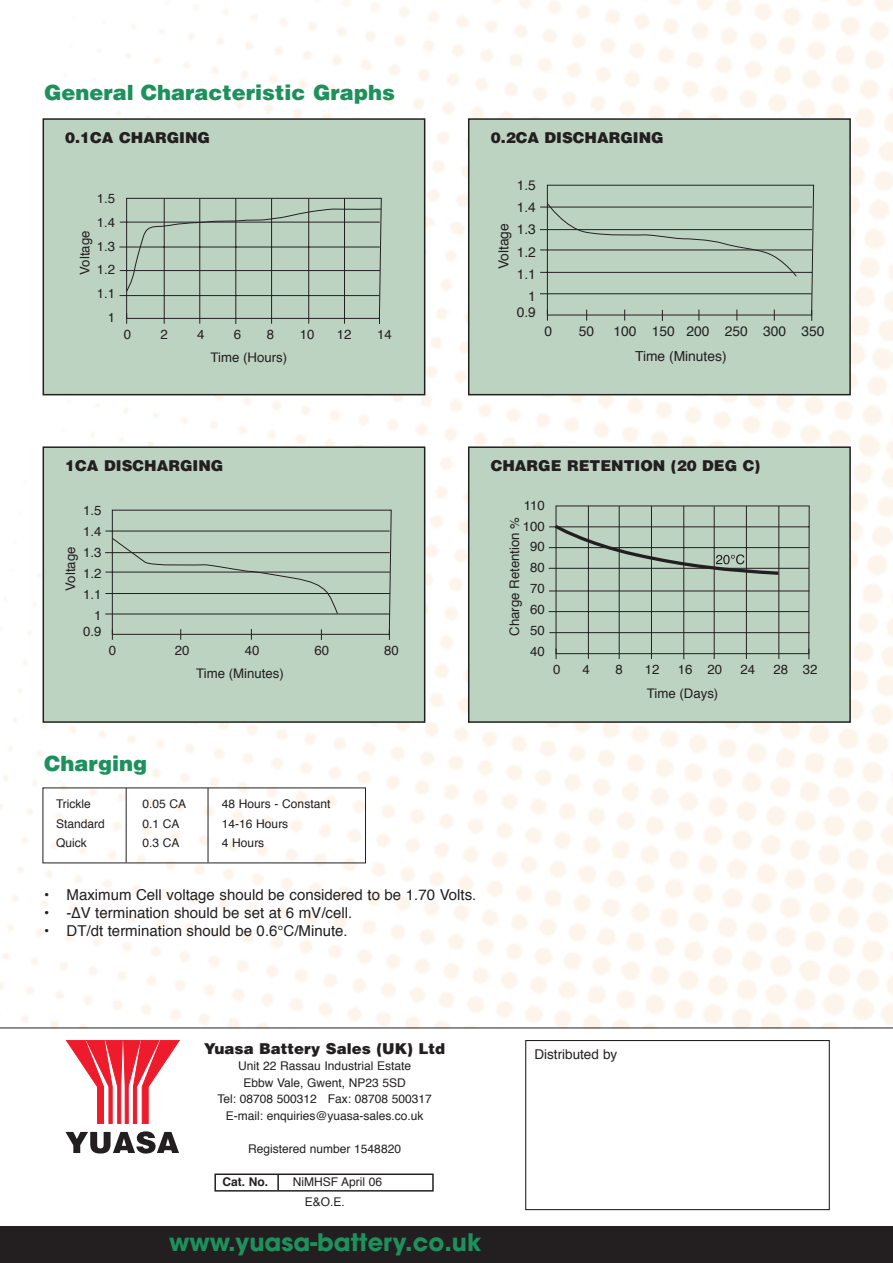
<style>
.page{position:relative;width:893px;height:1263px;background:#fff}
.page>*{position:absolute;margin:0;border:0;box-sizing:border-box;transform-origin:0 0}
.t1{font:700 24px "Avant Garde";color:#1d915d}
.t2{font:900 21px "Helvetica";color:#1d915d}
.t3{font:15px "Helvetica";color:#231f20}
.t4{font:900 15px "Helvetica";color:#231f20}
.t5{font:13.8px/22px "Helvetica";color:#231f20}
.t6{font:13.5px "Helvetica";color:#231f20}
.t7{font:13.2px/21px "Helvetica";color:#231f20;text-align:right}
.t8{font:12px/16.5px "Helvetica";color:#231f20;text-align:center}
.t9{font:700 12px "Helvetica";color:#231f20}
</style>
<div class="page">
<img style="left:0;top:0;width:892px;height:1028px">
<hr style="left:0;top:1028px;width:892px;height:1px;background:#231f20">
<div style="left:43px;top:119px;width:381px;height:276px;background:#bdd3c2"></div>
<svg style="left:119px;top:198px;width:263px;height:126px"></svg>
<div style="left:43px;top:118px;width:382px;height:277px;border:2px solid #231f20"></div>
<div style="left:468px;top:119px;width:382px;height:276px;background:#bdd3c2"></div>
<svg style="left:539px;top:185px;width:275px;height:136px"></svg>
<div style="left:468px;top:118px;width:382px;height:277px;border:2px solid #231f20"></div>
<div style="left:43px;top:447px;width:381px;height:275px;background:#bdd3c2"></div>
<svg style="left:105px;top:510px;width:286px;height:130px"></svg>
<div style="left:43px;top:446px;width:382px;height:277px;border:2px solid #231f20"></div>
<div style="left:468px;top:447px;width:382px;height:275px;background:#bdd3c2"></div>
<svg style="left:548px;top:505px;width:261px;height:154px"></svg>
<div style="left:468px;top:446px;width:382px;height:277px;border:2px solid #231f20"></div>
<hr style="left:126px;top:788px;width:1px;height:74px;background:#231f20">
<hr style="left:208px;top:788px;width:1px;height:74px;background:#231f20">
<div style="left:0;top:1226px;width:892px;height:37px;background:#231f20"></div>
<div style="left:525px;top:1040px;width:304px;height:170px;border:1px solid #231f20"></div>
<div style="left:214px;top:1174px;width:219px;height:18px;border:2px solid #231f20"></div>
<svg style="left:277px;top:1174px;width:2px;height:17px"></svg>
<svg style="left:66px;top:1040px;width:114px;height:84px"></svg>
<svg style="left:65px;top:1131px;width:114px;height:23px"></svg>
<h2 class="t2" style="left:44px;top:85px;width:352px">General Characteristic Graphs</h2>
<p class="t4" style="left:65px;top:133px;width:146px">0.1CA CHARGING</p>
<p class="t4" style="left:490px;top:133px;width:174px">0.2CA DISCHARGING</p>
<p class="t7" style="left:97px;top:188px;width:20px;line-height:23.7px">1.5<br>1.4<br>1.3<br>1.2<br>1.1<br>1</p>
<p class="t7" style="left:75px;top:275px;width:46px;rotate:-90deg">Voltage</p>
<p class="t7" style="left:124px;top:324px;width:9px">0</p>
<p class="t7" style="left:160px;top:324px;width:9px">2</p>
<p class="t7" style="left:197px;top:324px;width:9px">4</p>
<p class="t7" style="left:234px;top:324px;width:9px">6</p>
<p class="t7" style="left:267px;top:324px;width:9px">8</p>
<p class="t7" style="left:300px;top:324px;width:16px">10</p>
<p class="t7" style="left:336px;top:324px;width:16px">12</p>
<p class="t7" style="left:377px;top:324px;width:16px">14</p>
<p class="t7" style="left:210px;top:348px;width:78px">Time (Hours)</p>
<p class="t5" style="left:517px;top:176px;width:21px;text-align:right">1.5<br>1.4<br>1.3<br>1.2<br>1.1<br>1</p>
<p class="t5" style="left:517px;top:302px;width:21px">0.9</p>
<p class="t5" style="left:494px;top:269px;width:48px;rotate:-90deg">Voltage</p>
<p class="t5" style="left:544px;top:321px;width:9px">0</p>
<p class="t5" style="left:579px;top:321px;width:17px">50</p>
<p class="t5" style="left:635px;top:320px;width:191px;line-height:24.8px;text-indent:-22px">100 150 200 250 300 350<br>Time (Minutes)</p>
<p class="t4" style="left:65px;top:461px;width:159px">1CA DISCHARGING</p>
<p class="t4" style="left:490px;top:461px;width:271px">CHARGE RETENTION (20 DEG C)</p>
<p class="t7" style="left:83px;top:501px;width:20px">1.5<br>1.4<br>1.3<br>1.2<br>1.1<br>1</p>
<p class="t7" style="left:83px;top:622px;width:20px">0.9</p>
<p class="t7" style="left:61px;top:591px;width:46px;rotate:-90deg">Voltage</p>
<p class="t7" style="left:109px;top:640px;width:9px">0</p>
<p class="t7" style="left:175px;top:640px;width:16px">20</p>
<p class="t7" style="left:245px;top:640px;width:16px">40</p>
<p class="t7" style="left:314px;top:640px;width:16px">60</p>
<p class="t7" style="left:384px;top:640px;width:16px">80</p>
<p class="t7" style="left:196px;top:664px;width:89px">Time (Minutes)</p>
<h2 class="t2" style="left:44px;top:756px;width:105px">Charging</h2>
<p class="t8" style="left:56px;top:797px;width:36px">Trickle</p>
<p class="t8" style="left:142px;top:797px;width:45px">0.05 CA</p>
<p class="t8" style="left:222px;top:797px;width:110px">48 Hours - Constant</p>
<p class="t8" style="left:56px;top:816px;width:50px">Standard</p>
<p class="t8" style="left:142px;top:816px;width:39px">0.1 CA</p>
<p class="t8" style="left:222px;top:816px;width:68px">14-16 Hours</p>
<p class="t8" style="left:56px;top:836px;width:32px">Quick</p>
<p class="t8" style="left:142px;top:836px;width:39px">0.3 CA</p>
<p class="t8" style="left:222px;top:836px;width:44px">4 Hours</p>
<p class="t3" style="left:44px;top:889px;width:434px">• Maximum Cell voltage should be considered to be 1.70 Volts.</p>
<p class="t3" style="left:44px;top:907px;width:309px">• -∆V termination should be set at 6 mV/cell.</p>
<p class="t3" style="left:44px;top:925px;width:305px">• DT/dt termination should be 0.6°C/Minute.</p>
<p class="t7" style="left:522px;top:496px;width:24px;text-align:center">110<br>100<br>90<br>80<br>70<br>60<br>50<br>40</p>
<p class="t7" style="left:505px;top:636px;width:120px;rotate:-90deg">Charge Retention %</p>
<p class="t7" style="left:553px;top:660px;width:9px">0</p>
<p class="t7" style="left:582px;top:660px;width:9px">4</p>
<p class="t7" style="left:615px;top:660px;width:9px">8</p>
<p class="t7" style="left:645px;top:660px;width:16px">12</p>
<p class="t7" style="left:678px;top:660px;width:46px">16 20</p>
<p class="t7" style="left:740px;top:660px;width:16px">24</p>
<p class="t7" style="left:773px;top:660px;width:46px">28 32</p>
<p class="t7" style="left:647px;top:683px;width:73px">Time (Days)</p>
<p class="t4" style="left:204px;top:1043px;width:243px">Yuasa Battery Sales (UK) Ltd</p>
<p class="t6" style="left:534px;top:1049px;width:84px">Distributed by</p>
<p class="t8" style="left:217px;top:1059px;width:216px">Unit 22 Rassau Industrial Estate<br>Ebbw Vale, Gwent, NP23 5SD<br>Tel: 08708 500312 Fax: 08708 500317<br>E-mail: enquiries@yuasa-sales.co.uk</p>
<p class="t8" style="left:248px;top:1141px;width:154px">Registered number 1548820</p>
<p class="t9" style="left:222px;top:1177px;width:47px">Cat. No.</p>
<p class="t8" style="left:305px;top:1173px;width:79px;line-height:19.8px;text-align:left;text-indent:-12px">NiMHSF April 06<br>E&amp;O.E.</p>
<h1 class="t1" style="left:169px;top:1234px;width:314px">www.yuasa-battery.co.uk</h1>
</div>
